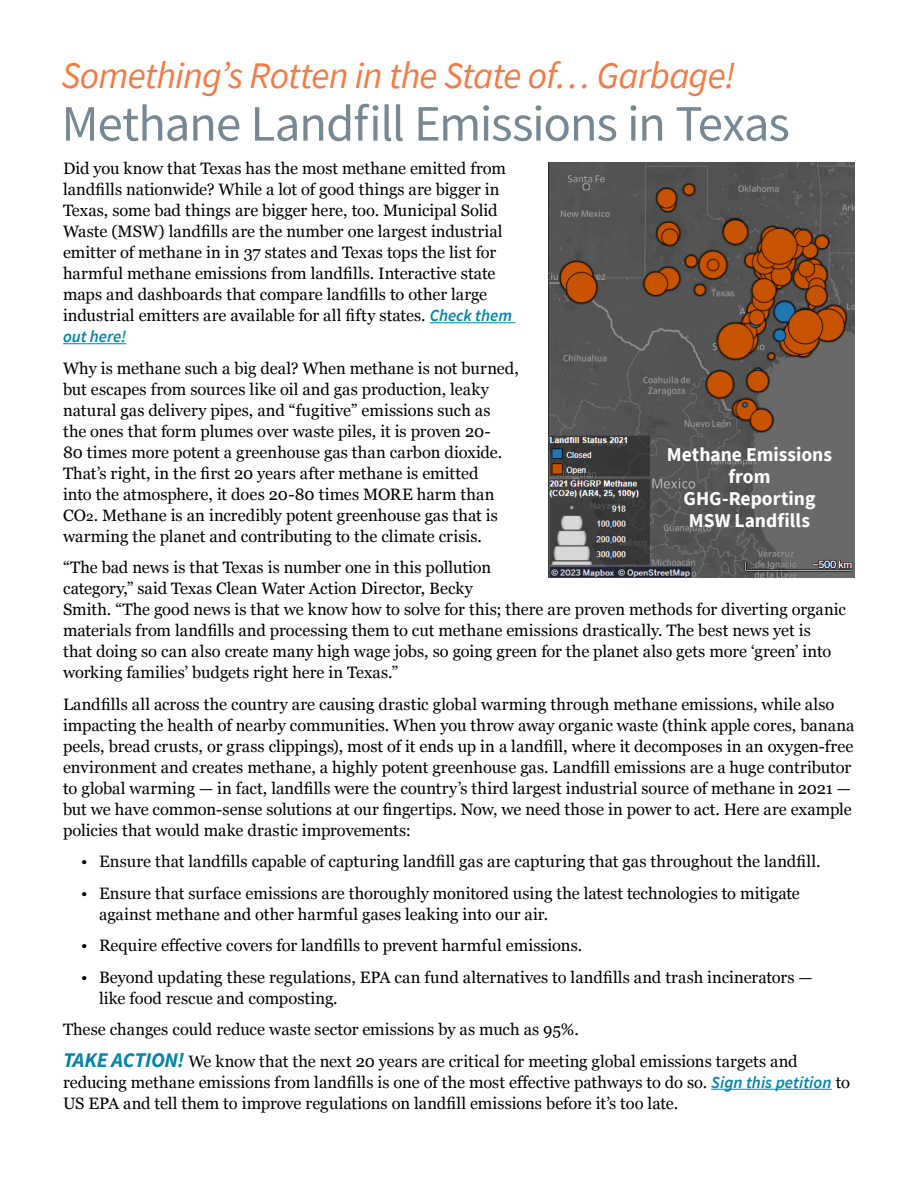
<style>
.page{position:relative;width:918px;height:1188px;background:#fff}
.page>*{position:absolute;margin:0;border:0;box-sizing:border-box;transform-origin:0 0}
._16_Orange_Semibold_Italic_Head{font:51px "Source Sans Pro";letter-spacing:-.025em;color:#768894}
._16_Head_SS{font:italic 37.5px "Source Sans Pro";letter-spacing:-.02em;color:#f47b44}
.t1{font:700 19.5px/22px "Source Sans Pro";color:#fff;text-align:center}
._16_News_Body_text{font:italic 600 16.8px "Source Sans Pro";letter-spacing:-.005em;color:#0084a9}
._16_News_Body_text-2{font:16.5px/21px "Georgia";color:#000}
.s1{font-family:"Source Sans Pro";font-weight:600;font-style:italic;font-size:16.8px;color:#0084a9}
.s2{font-size:13.5px}
.s3{font-family:"Source Sans Variable";font-style:italic;font-size:21px;color:#0084a9}
</style>
<div class="page">
<hr style="left:430px;top:322px;width:85px;height:1px;background:#0084a9">
<hr style="left:63px;top:343px;width:63px;height:1px;background:#0084a9">
<hr style="left:711px;top:1089px;width:121px;height:1px;background:#0084a9">
<img style="left:549px;top:162px;width:306px;height:416px">
<p class="_16_Head_SS" style="left:62px;top:52px;width:675px">Something’s Rotten in the State of… Garbage!</p>
<p class="_16_Orange_Semibold_Italic_Head" style="left:62px;top:91px;width:730px">Methane Landfill Emissions in Texas</p>
<p class="_16_News_Body_text-2" style="left:63px;top:158px;width:451px">Did you know that Texas has the most methane emitted from landfills nationwide? While a lot of good things are bigger in Texas, some bad things are bigger here, too. Municipal Solid Waste (MSW) landfills are the number one largest industrial emitter of methane in in 37 states and Texas tops the list for harmful methane emissions from landfills. Interactive state maps and dashboards that compare landfills to other large industrial emitters are available for all fifty states. <span class="s1">Check them</span></p>
<p class="_16_News_Body_text" style="left:63px;top:326px;width:65px">out here!</p>
<p class="_16_News_Body_text-2" style="left:63px;top:357px;width:457px">Why is methane such a big deal? When methane is not burned, but escapes from sources like oil and gas production, leaky natural gas delivery pipes, and “fugitive” emissions such as<br>the ones that form plumes over waste piles, it is proven 20-<br>80 times more potent a greenhouse gas than carbon dioxide.<br>That’s right, in the first 20 years after methane is emitted<br>into the atmosphere, it does 20-80 times MORE harm than CO<span class="s2">2</span>. Methane is an incredibly potent greenhouse gas that is warming the planet and contributing to the climate crisis.</p>
<p class="_16_News_Body_text-2" style="left:63px;top:557px;width:785px">“The bad news is that Texas is number one in this pollution<br>category,” said Texas Clean Water Action Director, Becky<br>Smith. “The good news is that we know how to solve for this; there are proven methods for diverting organic materials from landfills and processing them to cut methane emissions drastically. The best news yet is<br>that doing so can also create many high wage jobs, so going green for the planet also gets more ‘green’ into working families’ budgets right here in Texas.”</p>
<p class="_16_News_Body_text-2" style="left:63px;top:693px;width:793px">Landfills all across the country are causing drastic global warming through methane emissions, while also impacting the health of nearby communities. When you throw away organic waste (think apple cores, banana peels, bread crusts, or grass clippings), most of it ends up in a landfill, where it decomposes in an oxygen-free environment and creates methane, a highly potent greenhouse gas. Landfill emissions are a huge contributor to global warming — in fact, landfills were the country’s third largest industrial source of methane in 2021 — but we have common-sense solutions at our fingertips. Now, we need those in power to act. Here are example policies that would make drastic improvements:</p>
<p class="_16_News_Body_text-2" style="left:81px;top:851px;width:741px">• Ensure that landfills capable of capturing landfill gas are capturing that gas throughout the landfill.</p>
<p class="_16_News_Body_text-2" style="left:99px;top:882px;width:702px;text-indent:-18px">• Ensure that surface emissions are thoroughly monitored using the latest technologies to mitigate against methane and other harmful gases leaking into our air.</p>
<p class="_16_News_Body_text-2" style="left:81px;top:935px;width:503px">• Require effective covers for landfills to prevent harmful emissions.</p>
<p class="_16_News_Body_text-2" style="left:99px;top:966px;width:715px;text-indent:-18px">• Beyond updating these regulations, EPA can fund alternatives to landfills and trash incinerators — like food rescue and composting.</p>
<p class="_16_News_Body_text-2" style="left:63px;top:1019px;width:517px">These changes could reduce waste sector emissions by as much as 95%.</p>
<p class="_16_News_Body_text-2" style="left:63px;top:1050px;width:789px"><span class="s3">TAKE ACTION!</span> We know that the next 20 years are critical for meeting global emissions targets and reducing methane emissions from landfills is one of the most effective pathways to do so. <span class="s1">Sign this petition</span> to<br>US EPA and tell them to improve regulations on landfill emissions before it’s too late.</p>
<p class="t1" style="left:667px;top:443px;width:167px">Methane Emissions from<br>GHG-Reporting<br>MSW Landfills</p>
</div>
